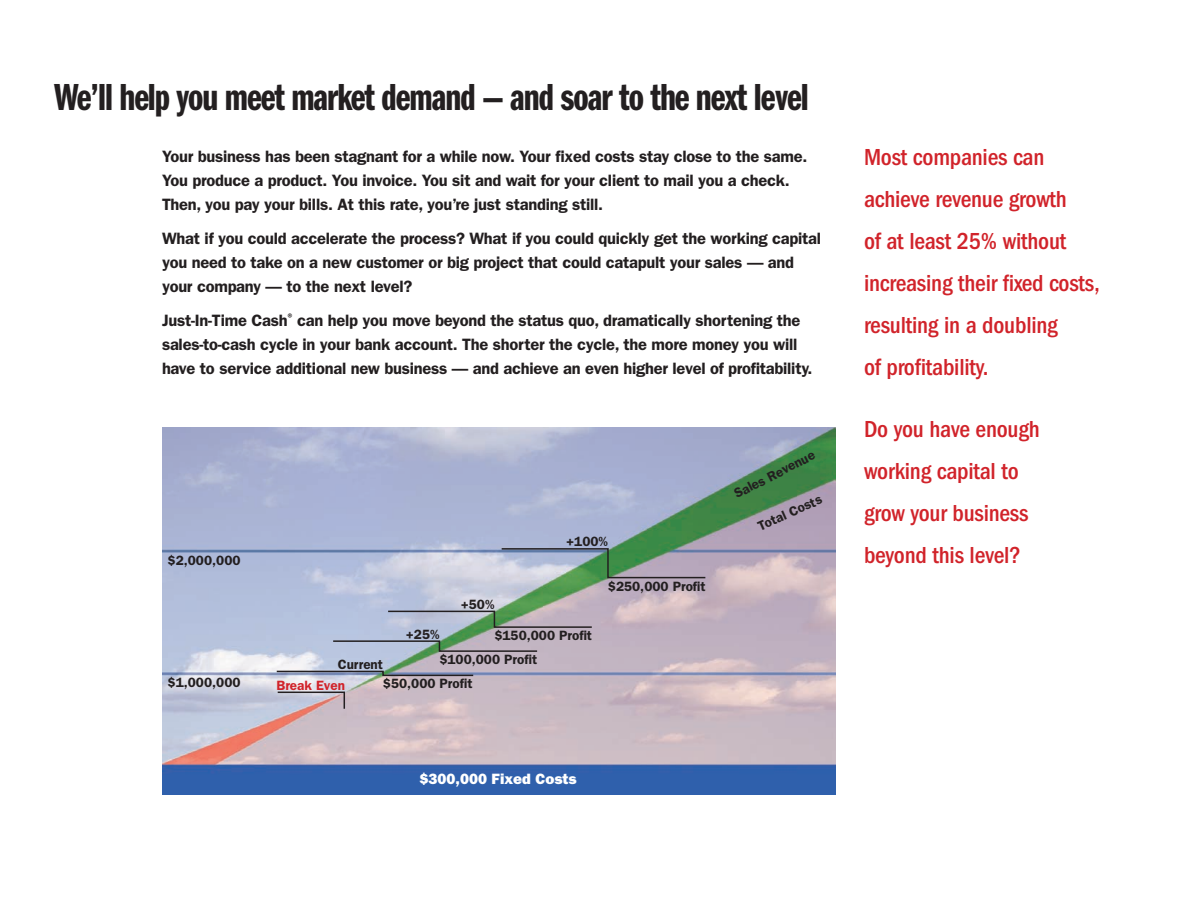
<style>
.page{position:relative;width:1188px;height:918px;background:#fff}
.page>*{position:absolute;margin:0;border:0;box-sizing:border-box;transform-origin:0 0}
.head{font:39px "Franklin Gothic Demi Cmpr";letter-spacing:-.025em;color:#231f20}
.call_out{font:500 condensed 24px/42px "Franklin Gothic";letter-spacing:-.01em;color:#d1232a}
.Text{font:600 16.5px/24px "Franklin Gothic";letter-spacing:-.015em;color:#231f20}
.t1{font:800 15px "Franklin Gothic";color:#fff}
.t2{font:600 13.5px "Franklin Gothic";color:#231f20}
.t3{font:600 13.5px "Franklin Gothic";color:#d1232a}
</style>
<div class="page">
<img style="left:163px;top:428px;width:672px;height:366px">
<svg style="left:276px;top:691px;width:70px;height:19px"></svg>
<svg style="left:275px;top:670px;width:200px;height:7px"></svg>
<svg style="left:332px;top:640px;width:207px;height:13px;background:#9fa6af"></svg>
<svg style="left:387px;top:610px;width:206px;height:19px;background:#a0a8ab"></svg>
<svg style="left:500px;top:547px;width:207px;height:32px;background:#8ca29d"></svg>
<p class="head" style="left:54px;top:76px;width:756px">We’ll help you meet market demand — and soar to the next level</p>
<p class="Text" style="left:162px;top:145px;width:647px">Your business has been stagnant for a while now. Your fixed costs stay close to the same.<br>You produce a product. You invoice. You sit and wait for your client to mail you a check.<br>Then, you pay your bills. At this rate, you’re just standing still.</p>
<p class="Text" style="left:162px;top:226px;width:661px">What if you could accelerate the process? What if you could quickly get the working capital you need to take on a new customer or big project that could catapult your sales — and your company — to the next level?</p>
<p class="Text" style="left:162px;top:308px;width:652px">Just-In-Time Cash<sup>®</sup> can help you move beyond the status quo, dramatically shortening the sales-to-cash cycle in your bank account. The shorter the cycle, the more money you will have to service additional new business — and achieve an even higher level of profitability.</p>
<p class="t2" style="left:168px;top:553px;width:74px">$2,000,000</p>
<p class="t2" style="left:168px;top:675px;width:74px">$1,000,000</p>
<p class="t2" style="left:566px;top:534px;width:43px">+100%</p>
<p class="t2" style="left:338px;top:656px;width:47px">Current</p>
<p class="t2" style="left:406px;top:626px;width:35px">+25%</p>
<p class="t2" style="left:461px;top:596px;width:35px">+50%</p>
<p class="t2" style="left:494px;top:627px;width:99px">$150,000 Profit</p>
<p class="t2" style="left:439px;top:651px;width:99px">$100,000 Profit</p>
<p class="t3" style="left:276px;top:677px;width:70px">Break Even</p>
<p class="t2" style="left:383px;top:675px;width:91px">$50,000 Profit</p>
<p class="t2" style="left:608px;top:578px;width:99px">$250,000 Profit</p>
<p class="t2" style="left:731px;top:487px;width:90px;rotate:-27deg">Sales Revenue</p>
<p class="t2" style="left:755px;top:519px;width:70px;rotate:-24deg">Total Costs</p>
<p class="t1" style="left:420px;top:770px;width:158px">$300,000 Fixed Costs</p>
<p class="call_out" style="left:864px;top:136px;width:237px">Most companies can achieve revenue growth<br>of at least 25% without increasing their fixed costs, resulting in a doubling<br>of profitability.</p>
<p class="call_out" style="left:864px;top:408px;width:177px">Do you have enough working capital to grow your business beyond this level?</p>
</div>
